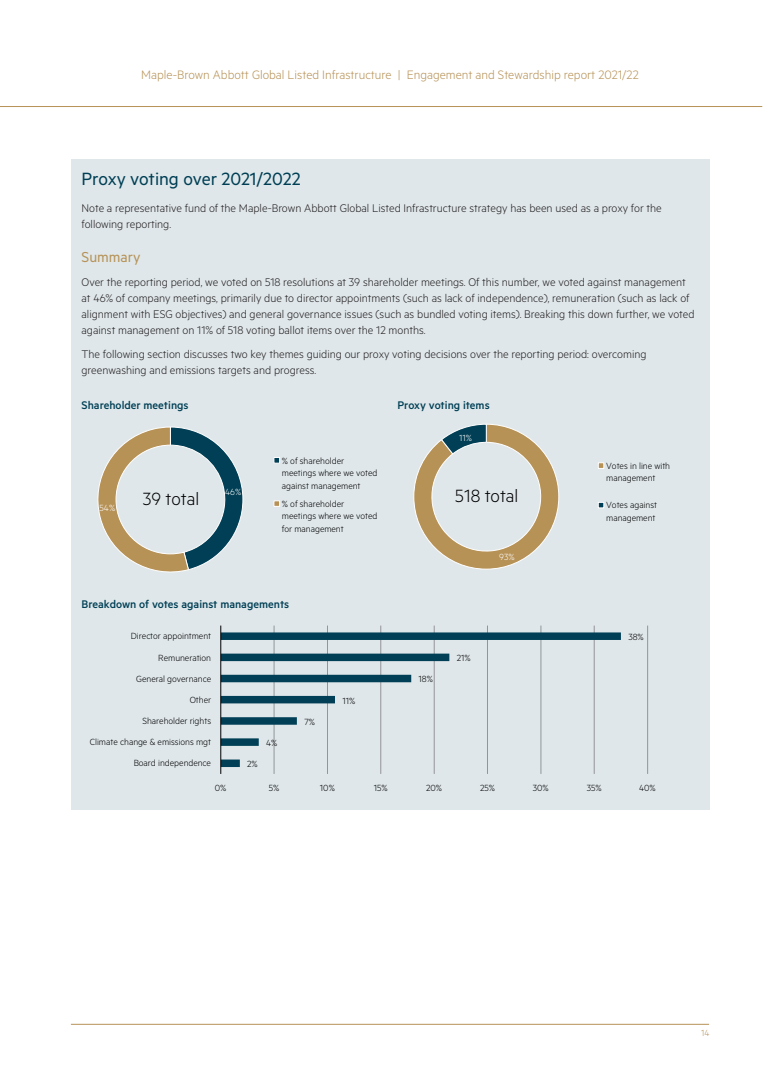
<style>
.page{position:relative;width:780px;height:1088px;background:#fff}
.page>*{position:absolute;margin:0;border:0;box-sizing:border-box;transform-origin:0 0}
.Subheading_1{font:20px "Metric";color:#003f55}
.t1{font:300 20px "Metric";color:#000}
.Subheading_2{font:16.25px "Metric";color:#b79257}
.t2{font:300 13.75px "Metric";color:#b79257}
.Normal_text{font:300 12.5px/16.2px "Metric";color:#231f20}
.Subheading_3{font:500 12.5px "Metric";color:#003f55}
.t3{font:300 10px/12.5px "Metric";color:#000}
.t4{font:300 10px "Metric";color:#fff}
.t5{font:300 10px "Metric";color:#b79257}
</style>
<div class="page">
<hr style="left:71px;top:1024px;width:638px;height:1px;background:#b79257">
<hr style="left:0;top:106px;width:762px;height:1px;background:#b79257">
<div style="left:71px;top:159px;width:638px;height:230px;background:#dfe7ea"></div>
<div style="left:71px;top:389px;width:638px;height:421px;background:#dfe7ea"></div>
<svg style="left:97px;top:426px;width:146px;height:147px"></svg>
<svg style="left:274px;top:457px;width:6px;height:6px"></svg>
<div style="left:273px;top:500px;width:7px;height:7px;background:#b79257;border:1px solid #fff"></div>
<svg style="left:413px;top:424px;width:146px;height:146px"></svg>
<svg style="left:598px;top:462px;width:6px;height:7px"></svg>
<svg style="left:598px;top:502px;width:6px;height:6px"></svg>
<hr style="left:274px;top:625px;width:1px;height:149px;background:#939598">
<hr style="left:327px;top:625px;width:1px;height:149px;background:#939598">
<hr style="left:380px;top:625px;width:1px;height:149px;background:#939598">
<hr style="left:434px;top:625px;width:1px;height:149px;background:#939598">
<hr style="left:487px;top:625px;width:1px;height:149px;background:#939598">
<hr style="left:540px;top:625px;width:1px;height:149px;background:#939598">
<hr style="left:594px;top:625px;width:1px;height:149px;background:#939598">
<hr style="left:647px;top:625px;width:1px;height:149px;background:#939598">
<svg style="left:221px;top:632px;width:400px;height:135px"></svg>
<hr style="left:220px;top:625px;width:1px;height:149px;background:#000">
<p class="t2" style="left:141px;top:67px;width:499px">Maple-Brown Abbott Global Listed Infrastructure | Engagement and Stewardship report 2021/22</p>
<p class="Subheading_1" style="left:81px;top:167px;width:220px">Proxy voting over 2021/2022</p>
<p class="Normal_text" style="left:81px;top:199px;width:581px">Note a representative fund of the Maple-Brown Abbott Global Listed Infrastructure strategy has been used as a proxy for the following reporting.</p>
<p class="Subheading_2" style="left:81px;top:248px;width:60px">Summary</p>
<p class="Normal_text" style="left:81px;top:273px;width:614px">Over the reporting period, we voted on 518 resolutions at 39 shareholder meetings. Of this number, we voted against management at 46% of company meetings, primarily due to director appointments (such as lack of independence), remuneration (such as lack of alignment with ESG objectives) and general governance issues (such as bundled voting items). Breaking this down further, we voted against management on 11% of 518 voting ballot items over the 12 months.</p>
<p class="Normal_text" style="left:81px;top:345px;width:566px">The following section discusses two key themes guiding our proxy voting decisions over the reporting period: overcoming greenwashing and emissions targets and progress.</p>
<p class="Subheading_3" style="left:81px;top:398px;width:109px">Shareholder meetings</p>
<p class="Subheading_3" style="left:397px;top:398px;width:94px">Proxy voting items</p>
<p class="t4" style="left:100px;top:502px;width:17px">54%</p>
<p class="t1" style="left:143px;top:487px;width:58px">39 total</p>
<p class="t4" style="left:225px;top:486px;width:18px">46%</p>
<p class="t3" style="left:282px;top:454px;width:97px">% of shareholder meetings where we voted against management</p>
<p class="t3" style="left:282px;top:497px;width:97px">% of shareholder meetings where we voted for management</p>
<p class="Subheading_3" style="left:81px;top:597px;width:209px">Breakdown of votes against managements</p>
<p class="t3" style="left:131px;top:629px;width:82px">Director appointment</p>
<p class="t3" style="left:158px;top:651px;width:54px">Remuneration</p>
<p class="t3" style="left:136px;top:672px;width:76px">General governance</p>
<p class="t3" style="left:190px;top:693px;width:23px">Other</p>
<p class="t3" style="left:342px;top:694px;width:14px">11%</p>
<p class="t3" style="left:142px;top:714px;width:70px">Shareholder rights</p>
<p class="t3" style="left:304px;top:715px;width:12px">7%</p>
<p class="t3" style="left:90px;top:735px;width:123px">Climate change &amp; emissions mgt</p>
<p class="t3" style="left:266px;top:736px;width:13px">4%</p>
<p class="t3" style="left:134px;top:757px;width:79px">Board independence</p>
<p class="t3" style="left:247px;top:757px;width:12px">2%</p>
<p class="t4" style="left:459px;top:432px;width:14px">11%</p>
<p class="t1" style="left:455px;top:484px;width:65px">518 total</p>
<p class="t4" style="left:499px;top:551px;width:17px">93%</p>
<p class="t3" style="left:418px;top:672px;width:16px">18%</p>
<p class="t3" style="left:457px;top:651px;width:15px">21%</p>
<p class="t3" style="left:606px;top:459px;width:65px">Votes in line with management</p>
<p class="t3" style="left:606px;top:498px;width:52px">Votes against management</p>
<p class="t3" style="left:628px;top:630px;width:17px">38%</p>
<p class="t3" style="left:215px;top:781px;width:13px">0%</p>
<p class="t3" style="left:269px;top:781px;width:12px">5%</p>
<p class="t3" style="left:320px;top:781px;width:16px">10%</p>
<p class="t3" style="left:374px;top:781px;width:15px">15%</p>
<p class="t3" style="left:426px;top:781px;width:17px">20%</p>
<p class="t3" style="left:480px;top:781px;width:17px">25%</p>
<p class="t3" style="left:533px;top:781px;width:17px">30%</p>
<p class="t3" style="left:586px;top:781px;width:16px">35%</p>
<p class="t3" style="left:639px;top:781px;width:18px">40%</p>
<p class="t5" style="left:701px;top:1027px;width:10px">14</p>
</div>
